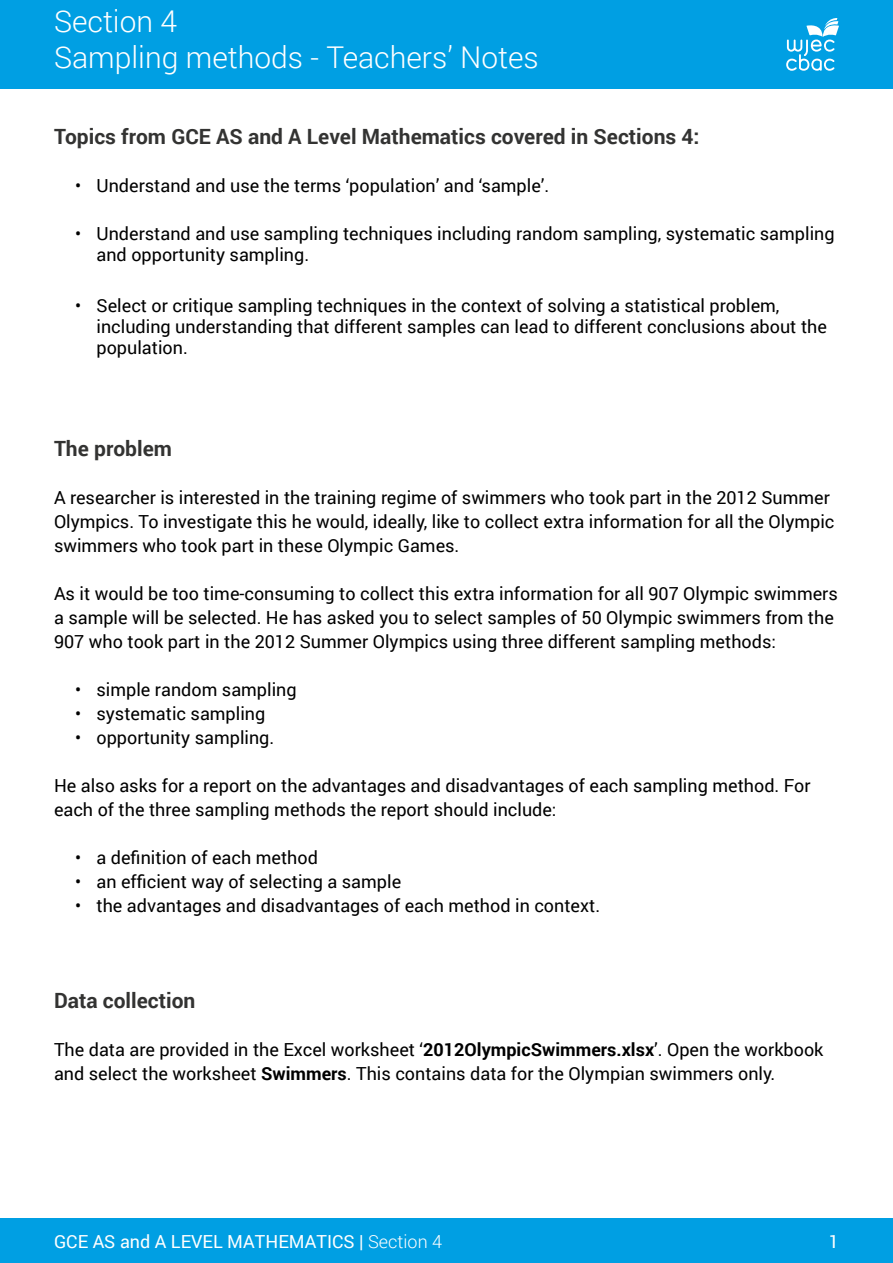
<style>
.page{position:relative;width:893px;height:1263px;background:#fff}
.page>*{position:absolute;margin:0;border:0;box-sizing:border-box;transform-origin:0 0}
.t1{font:300 30px/36px "Roboto";color:#fff}
.t2{font:700 21px "Roboto";color:#333332}
.t3{font:18px/24px "Roboto";color:#000}
.t4{font:18px "Roboto";color:#fff}
.s1{font-weight:700}
.s2{font-weight:300}
</style>
<div class="page">
<div style="left:0;top:0;width:893px;height:89px;background:#009fe3"></div>
<div style="left:0;top:1218px;width:893px;height:45px;background:#009fe3"></div>
<svg style="left:786px;top:18px;width:53px;height:53px"></svg>
<h1 class="t1" style="left:54px;top:2px;width:486px">Section 4<br>Sampling methods - Teachers’ Notes</h1>
<p class="t2" style="left:54px;top:122px;width:647px">Topics from GCE AS and A Level Mathematics covered in Sections 4:</p>
<p class="t3" style="left:75px;top:173px;width:475px">• Understand and use the terms ‘population’ and ‘sample’.</p>
<p class="t3" style="left:97px;top:222px;width:740px;line-height:21px;text-indent:-21px">• Understand and use sampling techniques including random sampling, systematic sampling and opportunity sampling.</p>
<p class="t3" style="left:97px;top:294px;width:732px;line-height:21px;text-indent:-21px">• Select or critique sampling techniques in the context of solving a statistical problem, including understanding that different samples can lead to different conclusions about the population.</p>
<p class="t2" style="left:54px;top:434px;width:119px">The problem</p>
<p class="t3" style="left:54px;top:485px;width:782px">A researcher is interested in the training regime of swimmers who took part in the 2012 Summer<br>Olympics. To investigate this he would, ideally, like to collect extra information for all the Olympic swimmers who took part in these Olympic Games.</p>
<p class="t3" style="left:54px;top:581px;width:785px">As it would be too time-consuming to collect this extra information for all 907 Olympic swimmers a sample will be selected. He has asked you to select samples of 50 Olympic swimmers from the<br>907 who took part in the 2012 Summer Olympics using three different sampling methods:</p>
<p class="t3" style="left:75px;top:677px;width:223px">• simple random sampling</p>
<p class="t3" style="left:75px;top:701px;width:192px">• systematic sampling</p>
<p class="t3" style="left:75px;top:725px;width:201px">• opportunity sampling.</p>
<p class="t3" style="left:54px;top:773px;width:758px">He also asks for a report on the advantages and disadvantages of each sampling method. For each of the three sampling methods the report should include:</p>
<p class="t3" style="left:75px;top:845px;width:244px">• a definition of each method</p>
<p class="t3" style="left:75px;top:869px;width:327px">• an efficient way of selecting a sample</p>
<p class="t3" style="left:75px;top:893px;width:526px">• the advantages and disadvantages of each method in context.</p>
<p class="t2" style="left:54px;top:986px;width:143px">Data collection</p>
<p class="t3" style="left:54px;top:1037px;width:771px">The data are provided in the Excel worksheet ‘<span class="s1">2012OlympicSwimmers.xlsx</span>’. Open the workbook and select the worksheet <span class="s1">Swimmers</span>. This contains data for the Olympian swimmers only.</p>
<p class="t4" style="left:54px;top:1229px;width:390px">GCE AS and A LEVEL MATHEMATICS | <span class="s2">Section 4</span></p>
<p class="t4" style="left:829px;top:1229px;width:12px">1</p>
</div>
